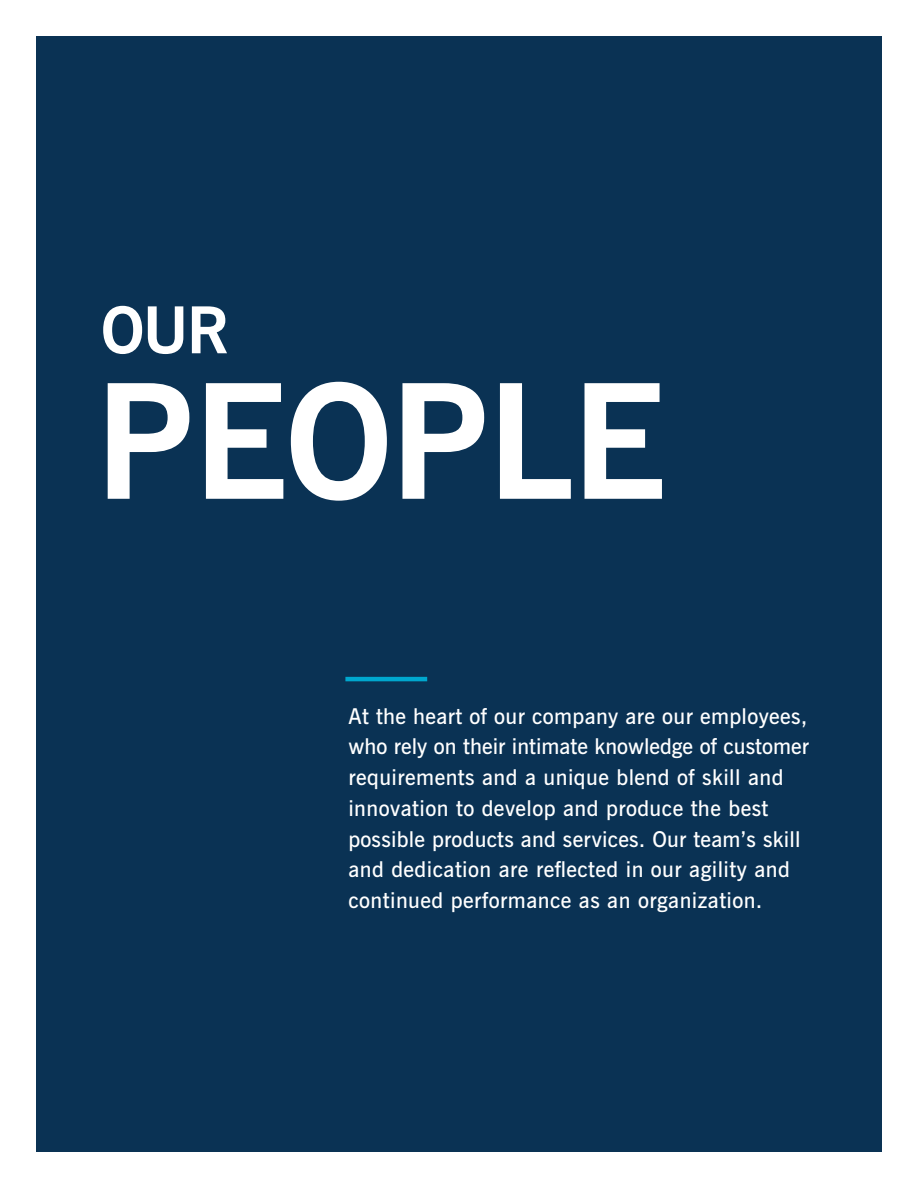
<style>
.page{position:relative;width:918px;height:1188px;background:#fff}
.page>*{position:absolute;margin:0;border:0;box-sizing:border-box;transform-origin:0 0}
.t1{font:700 159px "News Gothic BT";letter-spacing:-.02em;color:#fff}
.t2{font:700 64.5px "News Gothic BT";color:#fff}
.t3{font:600 21.75px/30.8px "News Gothic BT";letter-spacing:.02em;color:#fff}
</style>
<div class="page">
<div style="left:36px;top:36px;width:846px;height:1116px;background:#0a3254"></div>
<hr style="left:345px;top:677px;width:82px;height:4px;background:#00a7ce">
<h2 class="t2" style="left:101px;top:291px;width:130px">OUR</h2>
<h1 class="t1" style="left:95px;top:345px;width:573px">PEOPLE</h1>
<p class="t3" style="left:348px;top:700px;width:462px">At the heart of our company are our employees, who rely on their intimate knowledge of customer requirements and a unique blend of skill and innovation to develop and produce the best possible products and services. Our team’s skill and dedication are reflected in our agility and continued performance as an organization.</p>
</div>
